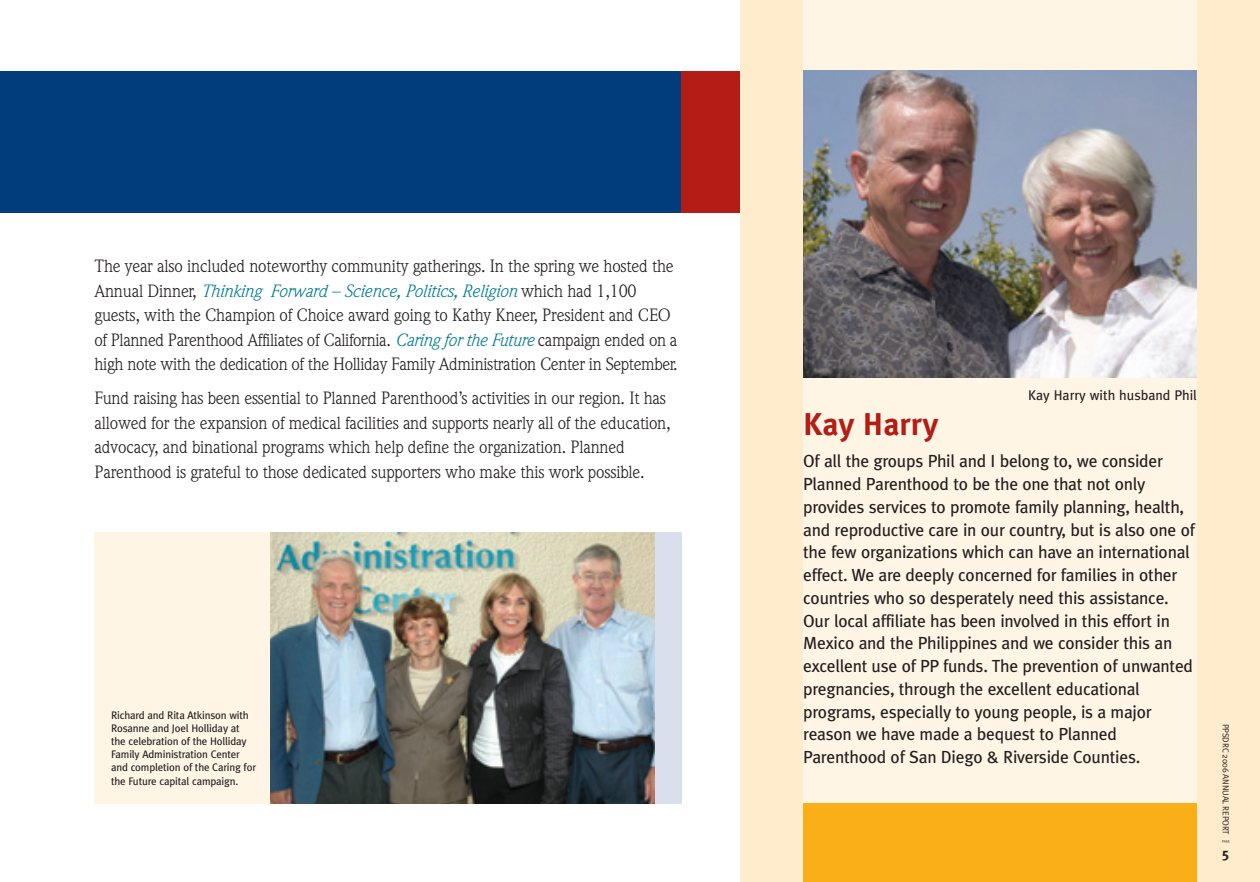
<style>
.page{position:relative;width:1260px;height:882px;background:#fff}
.page>*{position:absolute;margin:0;border:0;box-sizing:border-box;transform-origin:0 0}
.t1{font:700 31.5px "Meta Plus";color:#b41d15}
.t2{font:17.5px/24.5px "Weidemann";letter-spacing:-.01em;color:#231f20}
.t3{font:17.5px/22.8px "Meta Plus";letter-spacing:-.015em;color:#231f20}
.t4{font:14px "Meta Plus";color:#231f20}
.t5{font:700 14px "Meta Plus";color:#231f20}
.t6{font:10.85px/13.1px "Meta Plus";letter-spacing:-.015em;color:#231f20}
.t7{font:8.75px "Meta Plus";letter-spacing:-.025em;color:#231f20}
.s1{font-style:italic;color:#007c94}
</style>
<div class="page">
<div style="left:94px;top:532px;width:218px;height:271px;background:#fef5e5"></div>
<div style="left:312px;top:532px;width:369px;height:271px;background:#dadfed"></div>
<div style="left:766px;top:0;width:494px;height:882px;background:#fef5e5"></div>
<div style="left:1197px;top:0;width:63px;height:882px;background:#feeccd"></div>
<div style="left:0;top:71px;width:739px;height:142px;background:#013d7d"></div>
<div style="left:681px;top:71px;width:59px;height:142px;background:#b41d15"></div>
<img style="left:270px;top:532px;width:385px;height:271px">
<svg style="left:1222px;top:840px;width:8px;height:3px"></svg>
<img style="left:803px;top:71px;width:394px;height:307px">
<div style="left:803px;top:803px;width:394px;height:79px;background:#faaf18"></div>
<div style="left:740px;top:0;width:63px;height:882px;background:#feeccd"></div>
<p class="t2" style="left:94px;top:256px;width:585px">The year also included noteworthy community gatherings. In the spring we hosted the Annual Dinner, <span class="s1">Thinking Forward – Science, Politics, Religion</span> which had 1,100 guests, with the Champion of Choice award going to Kathy Kneer, President and CEO of Planned Parenthood Affiliates of California. <span class="s1">Caring for the Future</span> campaign ended on a high note with the dedication of the Holliday Family Administration Center in September.</p>
<p class="t2" style="left:95px;top:388px;width:578px">Fund raising has been essential to Planned Parenthood’s activities in our region. It has allowed for the expansion of medical facilities and supports nearly all of the education, advocacy, and binational programs which help define the organization. Planned Parenthood is grateful to those dedicated supporters who make this work possible.</p>
<p class="t6" style="left:111px;top:709px;width:147px">Richard and Rita Atkinson with<br>Rosanne and Joel Holliday at the celebration of the Holliday<br>Family Administration Center and completion of the Caring for the Future capital campaign.</p>
<p class="t4" style="left:1028px;top:389px;width:170px">Kay Harry with husband Phil</p>
<h1 class="t1" style="left:803px;top:412px;width:137px">Kay Harry</h1>
<p class="t3" style="left:803px;top:451px;width:393px">Of all the groups Phil and I belong to, we consider Planned Parenthood to be the one that not only provides services to promote family planning, health, and reproductive care in our country, but is also one of the few organizations which can have an international effect. We are deeply concerned for families in other countries who so desperately need this assistance.<br>Our local affiliate has been involved in this effort in Mexico and the Philippines and we consider this an excellent use of PP funds. The prevention of unwanted pregnancies, through the excellent educational programs, especially to young people, is a major reason we have made a bequest to Planned Parenthood of San Diego &amp; Riverside Counties.</p>
<p class="t7" style="left:1229px;top:724px;width:112px;rotate:90deg">PPSDRC 2006 ANNUAL REPORT</p>
<p class="t5" style="left:1222px;top:848px;width:8px">5</p>
</div>
